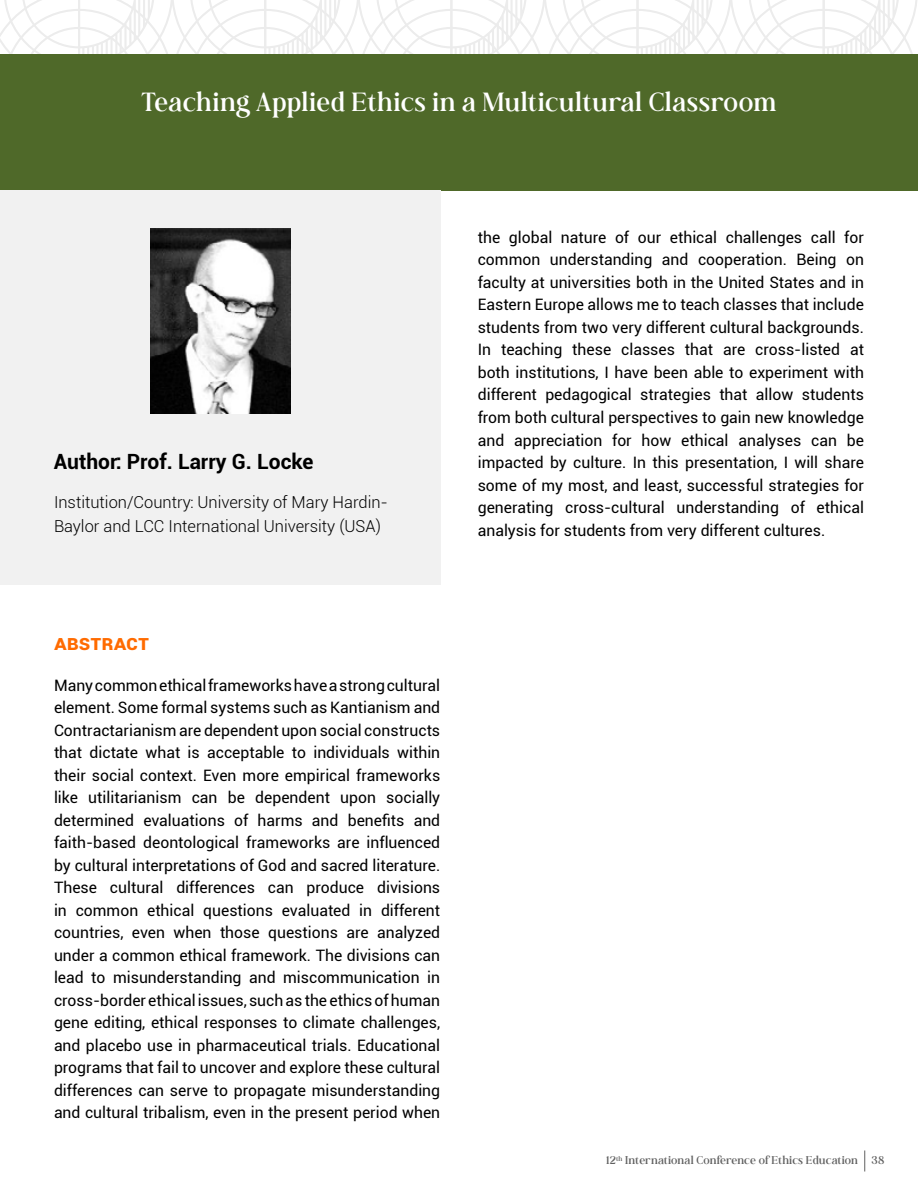
<style>
.page{position:relative;width:918px;height:1188px;background:#fff}
.page>*{position:absolute;margin:0;border:0;box-sizing:border-box;transform-origin:0 0}
.t1{font:21px "Andine";letter-spacing:.025em;color:#fff}
.t2{font:700 21px "Roboto";color:#000}
.t3{font:700 21px "Roboto";color:#ff6b00}
.t4{font:300 16.5px/24px "Roboto";color:#000}
.t5{font:15.75px/22.5px "Roboto";color:#000;text-align:justify}
.t6{font:9px "Andine";letter-spacing:.015em;color:#606060}
</style>
<div class="page">
<svg style="left:0;top:0;width:917px;height:54px"></svg>
<div style="left:0;top:54px;width:918px;height:136px;background:#4f6929"></div>
<svg style="left:864px;top:1150px;width:1px;height:22px"></svg>
<div style="left:0;top:190px;width:440px;height:395px;background:#f1f1f1"></div>
<img style="left:150px;top:228px;width:141px;height:185px">
<h1 class="t1" style="left:141px;top:84px;width:637px">Teaching Applied Ethics in a Multicultural Classroom</h1>
<h1 class="t2" style="left:54px;top:446px;width:261px">Author: Prof. Larry G. Locke</h1>
<p class="t4" style="left:54px;top:489px;width:335px">Institution/Country: University of Mary Hardin-<br>Baylor and LCC International University (USA)</p>
<p class="t5" style="left:478px;top:226px;width:388px">the global nature of our ethical challenges call for common understanding and cooperation. Being on faculty at universities both in the United States and in Eastern Europe allows me to teach classes that include students from two very different cultural backgrounds.<br>In teaching these classes that are cross-listed at both institutions, I have been able to experiment with different pedagogical strategies that allow students from both cultural perspectives to gain new knowledge and appreciation for how ethical analyses can be impacted by culture. In this presentation, I will share some of my most, and least, successful strategies for generating cross-cultural understanding of ethical analysis for students from very different cultures.</p>
<h1 class="t3" style="left:54px;top:628px;width:97px">Abstract</h1>
<p class="t5" style="left:54px;top:673px;width:388px">Many common ethical frameworks have a strong cultural element. Some formal systems such as Kantianism and Contractarianism are dependent upon social constructs that dictate what is acceptable to individuals within their social context. Even more empirical frameworks like utilitarianism can be dependent upon socially determined evaluations of harms and benefits and faith-based deontological frameworks are influenced by cultural interpretations of God and sacred literature.<br>These cultural differences can produce divisions in common ethical questions evaluated in different countries, even when those questions are analyzed under a common ethical framework. The divisions can lead to misunderstanding and miscommunication in cross-border ethical issues, such as the ethics of human gene editing, ethical responses to climate challenges, and placebo use in pharmaceutical trials. Educational programs that fail to uncover and explore these cultural differences can serve to propagate misunderstanding and cultural tribalism, even in the present period when</p>
<p class="t6" style="left:606px;top:1152px;width:253px">12<sup>th</sup> International Conference of Ethics Education</p>
<p class="t6" style="left:872px;top:1152px;width:14px">38</p>
</div>
